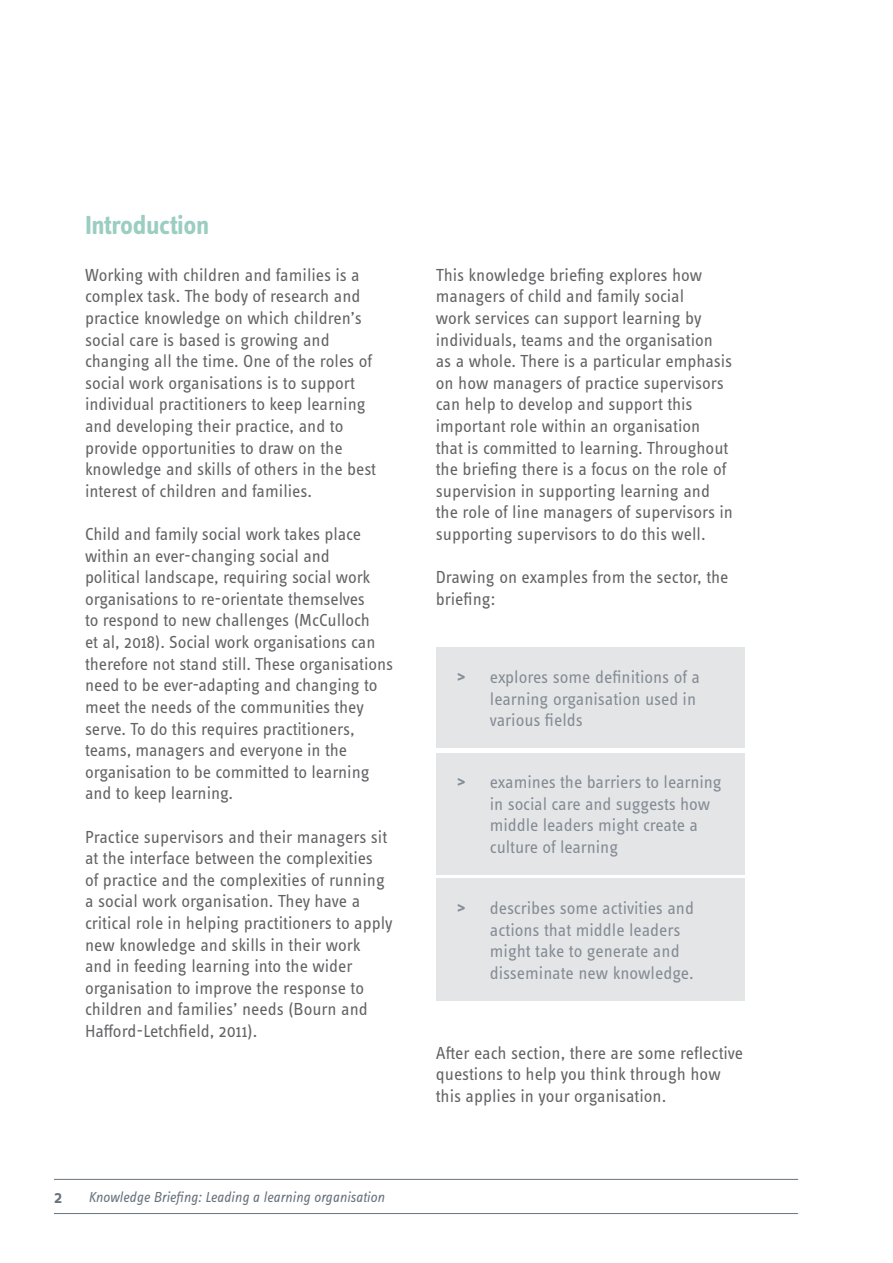
<style>
.page{position:relative;width:893px;height:1263px;background:#fff}
.page>*{position:absolute;margin:0;border:0;box-sizing:border-box;transform-origin:0 0}
.KB_Main_Heading{font:700 27px "Info Text Pro";letter-spacing:-.015em;color:#9bcdc1}
.PSDP_body_text{font:18px/21.6px "Info Text Pro";color:#636366}
.t1{font:18px/21.6px "Info Text Pro";letter-spacing:-.005em;color:#78818a}
.t2{font:600 18px "Info Text Pro";color:#69737d}
.t3{font:italic 15px "Info Text Pro";color:#69737d}
.s1{font-weight:700}
</style>
<div class="page">
<hr style="left:54px;top:1213px;width:744px;height:1px;background:#69737d">
<hr style="left:54px;top:1179px;width:744px;height:1px;background:#69737d">
<div style="left:436px;top:647px;width:308px;height:101px;background:#e1e3e5"></div>
<div style="left:436px;top:753px;width:308px;height:121px;background:#e1e3e5"></div>
<div style="left:436px;top:878px;width:308px;height:123px;background:#e1e3e5"></div>
<p class="KB_Main_Heading" style="left:85px;top:209px;width:126px">Introduction</p>
<p class="PSDP_body_text" style="left:85px;top:264px;width:293px">Working with children and families is a complex task. The body of research and practice knowledge on which children’s social care is based is growing and changing all the time. One of the roles of social work organisations is to support individual practitioners to keep learning and developing their practice, and to provide opportunities to draw on the knowledge and skills of others in the best interest of children and families.</p>
<p class="PSDP_body_text" style="left:85px;top:523px;width:309px">Child and family social work takes place within an ever-changing social and<br>political landscape, requiring social work organisations to re-orientate themselves<br>to respond to new challenges (McCulloch<br>et al, 2018). Social work organisations can therefore not stand still. These organisations need to be ever-adapting and changing to meet the needs of the communities they serve. To do this requires practitioners, teams, managers and everyone in the organisation to be committed to learning and to keep learning.</p>
<p class="PSDP_body_text" style="left:85px;top:825px;width:309px">Practice supervisors and their managers sit at the interface between the complexities<br>of practice and the complexities of running a social work organisation. They have a critical role in helping practitioners to apply new knowledge and skills in their work<br>and in feeding learning into the wider organisation to improve the response to children and families’ needs (Bourn and Hafford-Letchfield, 2011).</p>
<p class="t2" style="left:54px;top:1186px;width:10px">2</p>
<p class="t3" style="left:88px;top:1188px;width:298px">Knowledge Briefing: Leading a learning organisation</p>
<p class="PSDP_body_text" style="left:436px;top:264px;width:299px">This knowledge briefing explores how managers of child and family social<br>work services can support learning by individuals, teams and the organisation<br>as a whole. There is a particular emphasis on how managers of practice supervisors can help to develop and support this important role within an organisation<br>that is committed to learning. Throughout the briefing there is a focus on the role of supervision in supporting learning and the role of line managers of supervisors in supporting supervisors to do this well.</p>
<p class="PSDP_body_text" style="left:436px;top:566px;width:294px">Drawing on examples from the sector, the briefing:</p>
<p class="t1" style="left:490px;top:666px;width:212px;text-indent:-33px"><span class="s1">&gt;</span> explores some definitions of a learning organisation used in various fields</p>
<p class="t1" style="left:490px;top:771px;width:233px;text-indent:-33px"><span class="s1">&gt;</span> examines the barriers to learning in social care and suggests how middle leaders might create a culture of learning</p>
<p class="t1" style="left:490px;top:897px;width:206px;text-indent:-33px"><span class="s1">&gt;</span> describes some activities and actions that middle leaders might take to generate and disseminate new knowledge.</p>
<p class="PSDP_body_text" style="left:436px;top:1041px;width:309px">After each section, there are some reflective questions to help you think through how this applies in your organisation.</p>
</div>
